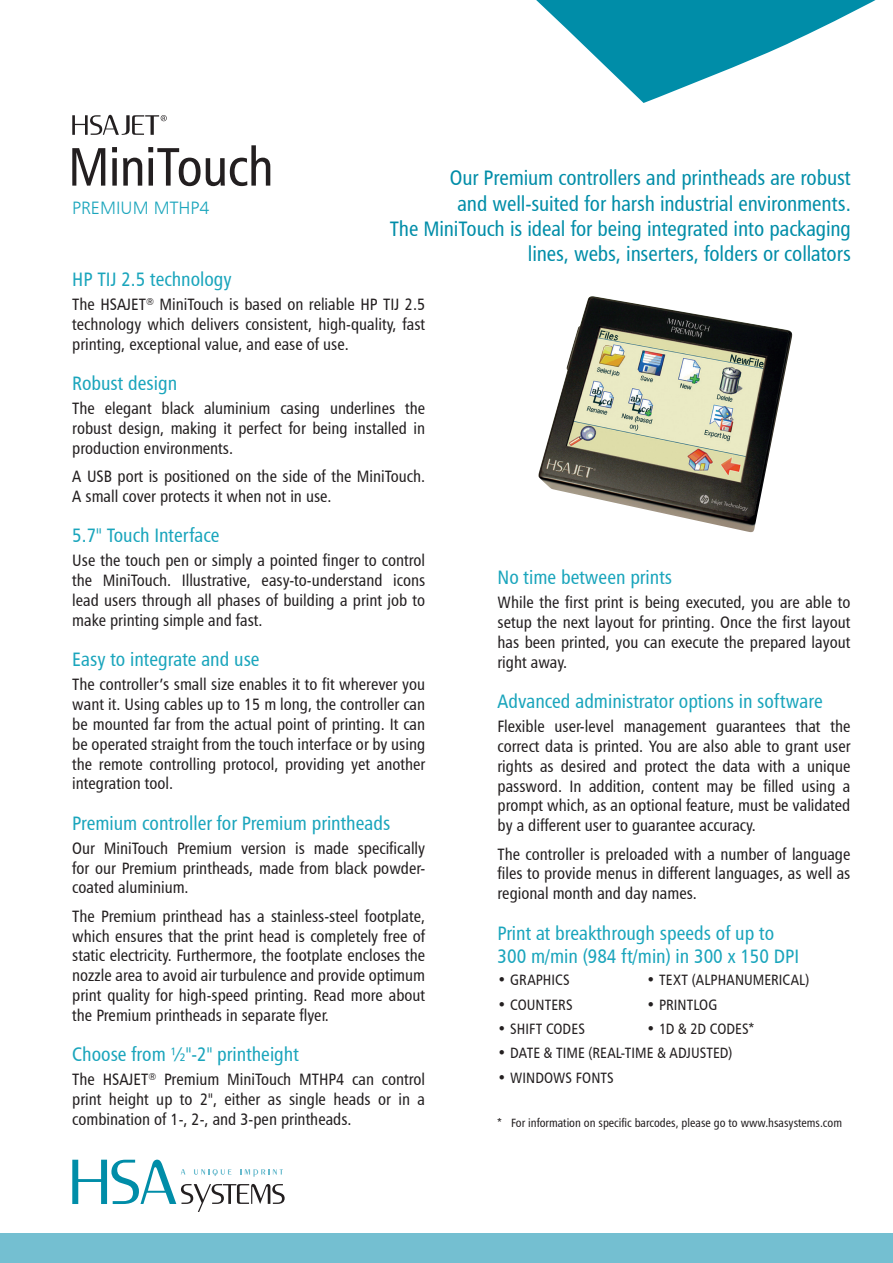
<style>
.page{position:relative;width:893px;height:1263px;background:#fff}
.page>*{position:absolute;margin:0;border:0;box-sizing:border-box;transform-origin:0 0}
.O1{font:54px "Humanist 777 BT Roman Condensed B";letter-spacing:-.015em;color:#231f20}
.O3{font:21px/25.2px "Humanist 777 BT Roman Condensed B";letter-spacing:-.005em;color:#008da8;text-align:right}
.O2{font:19.5px/23.4px "Humanist 777 BT Roman Condensed B";color:#1aa5bc}
.O1x{font:18px "Humanist 777 BT Light B";color:#1aa5bc}
.B1{font:16.5px/19.8px "Humanist 777 BT Roman Condensed B";color:#231f20;text-align:justify}
.t1{font:15px "Humanist 777 BT Roman Condensed B";letter-spacing:.005em;color:#231f20}
.B2{font:12px "Humanist 777 BT Roman Condensed B";color:#231f20}
</style>
<div class="page">
<div style="left:0;top:1233px;width:893px;height:30px;background:#74bfd1"></div>
<svg style="left:72px;top:1159px;width:213px;height:53px"></svg>
<svg style="left:536px;top:0;width:340px;height:103px"></svg>
<img style="left:538px;top:296px;width:255px;height:237px">
<svg style="left:72px;top:115px;width:95px;height:20px"></svg>
<p class="O1" style="left:68px;top:133px;width:207px">MiniTouch</p>
<p class="O1x" style="left:72px;top:196px;width:139px">PREMIUM MTHP4</p>
<p class="O3" style="left:450px;top:165px;width:403px">Our Premium controllers and printheads are robust</p>
<p class="O3" style="left:457px;top:190px;width:395px">and well-suited for harsh industrial environments.</p>
<p class="O3" style="left:390px;top:216px;width:463px">The MiniTouch is ideal for being integrated into packaging lines, webs, inserters, folders or collators</p>
<p class="O2" style="left:72px;top:267px;width:161px">HP TIJ 2.5 technology</p>
<p class="B1" style="left:72px;top:294px;width:354px">The HSAJET<sup>®</sup> MiniTouch is based on reliable HP TIJ 2.5 technology which delivers consistent, high-quality, fast printing, exceptional value, and ease of use.</p>
<p class="O2" style="left:72px;top:371px;width:106px">Robust design</p>
<p class="B1" style="left:72px;top:398px;width:354px">The elegant black aluminium casing underlines the robust design, making it perfect for being installed in production environments.</p>
<p class="B1" style="left:72px;top:466px;width:354px">A USB port is positioned on the side of the MiniTouch.<br>A small cover protects it when not in use.</p>
<p class="O2" style="left:72px;top:523px;width:149px">5.7" Touch Interface</p>
<p class="B1" style="left:72px;top:550px;width:354px">Use the touch pen or simply a pointed finger to control the MiniTouch. Illustrative, easy-to-understand icons lead users through all phases of building a print job to make printing simple and fast.</p>
<p class="O2" style="left:72px;top:647px;width:189px">Easy to integrate and use</p>
<p class="B1" style="left:72px;top:674px;width:354px">The controller’s small size enables it to fit wherever you want it. Using cables up to 15 m long, the controller can be mounted far from the actual point of printing. It can be operated straight from the touch interface or by using the remote controlling protocol, providing yet another integration tool.</p>
<p class="O2" style="left:72px;top:811px;width:320px">Premium controller for Premium printheads</p>
<p class="B1" style="left:72px;top:838px;width:354px">Our MiniTouch Premium version is made specifically for our Premium printheads, made from black powder&shy;coated aluminium.</p>
<p class="B1" style="left:72px;top:906px;width:354px">The Premium printhead has a stainless-steel footplate, which ensures that the print head is completely free of static electricity. Furthermore, the footplate encloses the nozzle area to avoid air turbulence and provide optimum print quality for high-speed printing. Read more about the Premium printheads in separate flyer.</p>
<p class="O2" style="left:72px;top:1042px;width:228px">Choose from ½"-2" printheight</p>
<p class="B1" style="left:72px;top:1069px;width:354px">The HSAJET<sup>®</sup> Premium MiniTouch MTHP4 can control print height up to 2", either as single heads or in a combination of 1-, 2-, and 3-pen printheads.</p>
<p class="O2" style="left:497px;top:565px;width:176px">No time between prints</p>
<p class="B1" style="left:497px;top:592px;width:354px">While the first print is being executed, you are able to setup the next layout for printing. Once the first layout has been printed, you can execute the prepared layout right away.</p>
<p class="O2" style="left:497px;top:689px;width:327px">Advanced administrator options in software</p>
<p class="B1" style="left:497px;top:716px;width:354px">Flexible user-level management guarantees that the correct data is printed. You are also able to grant user rights as desired and protect the data with a unique password. In addition, content may be filled using a prompt which, as an optional feature, must be validated by a different user to guarantee accuracy.</p>
<p class="B1" style="left:497px;top:843px;width:354px">The controller is preloaded with a number of language files to provide menus in different languages, as well as regional month and day names.</p>
<p class="O2" style="left:497px;top:921px;width:303px">Print at breakthrough speeds of up to<br>300 m/min (984 ft/min) in 300 x 150 DPI</p>
<p class="t1" style="left:497px;top:971px;width:74px">• GRAPHICS</p>
<p class="t1" style="left:646px;top:971px;width:164px">• TEXT (ALPHANUMERICAL)</p>
<p class="t1" style="left:497px;top:995px;width:77px">• COUNTERS</p>
<p class="t1" style="left:646px;top:995px;width:72px">• PRINTLOG</p>
<p class="t1" style="left:497px;top:1019px;width:89px">• SHIFT CODES</p>
<p class="t1" style="left:646px;top:1019px;width:109px">• 1D &amp; 2D CODES*</p>
<p class="t1" style="left:497px;top:1044px;width:236px">• DATE &amp; TIME (REAL-TIME &amp; ADJUSTED)</p>
<p class="t1" style="left:497px;top:1068px;width:118px">• WINDOWS FONTS</p>
<p class="B2" style="left:497px;top:1115px;width:346px">* For information on specific barcodes, please go to www.hsasystems.com</p>
</div>
